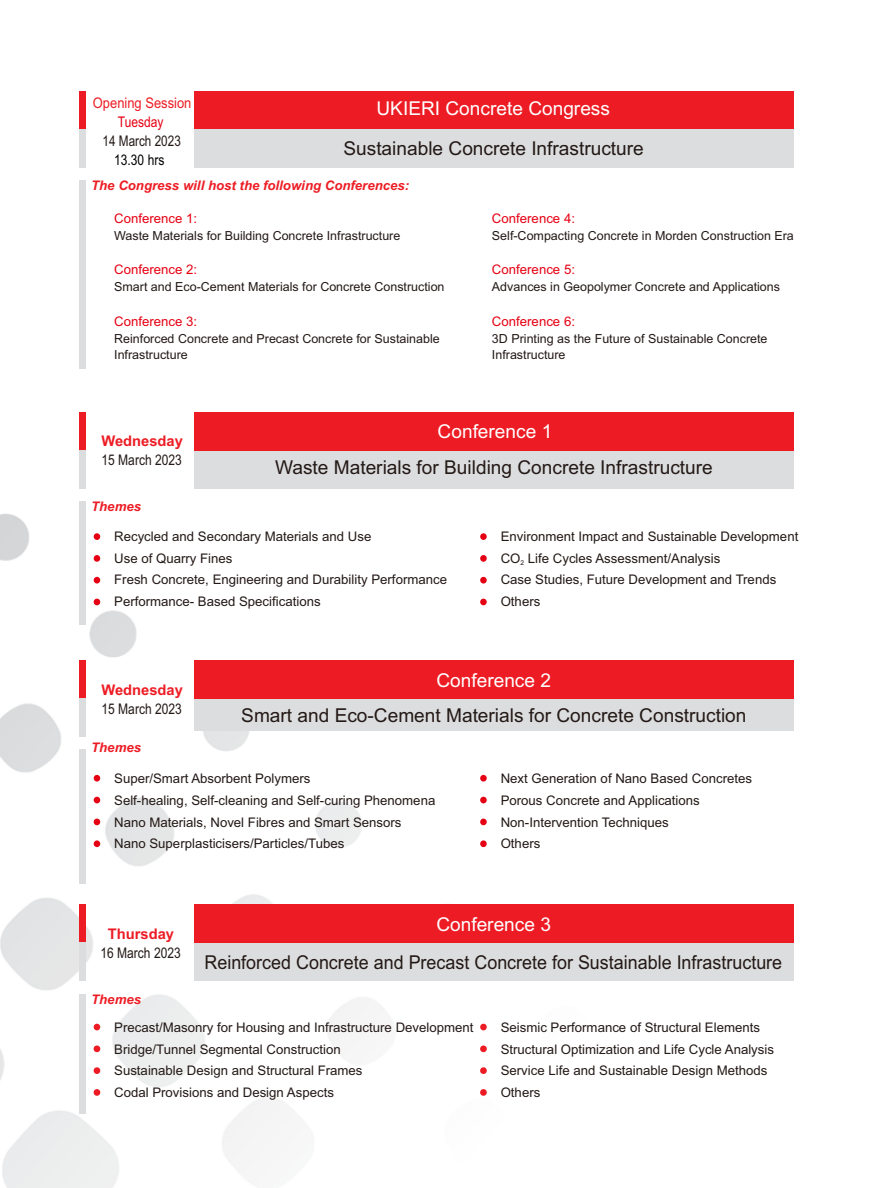
<style>
.page{position:relative;width:884px;height:1188px;background:#fff}
.page>*{position:absolute;margin:0;border:0;box-sizing:border-box;transform-origin:0 0}
.t1{font:19.05px "Arial";color:#231916}
.t2{font:19.05px "Arial";color:#231916;scale:.94 1}
.t3{font:19.05px "Arial";color:#fff}
.t4{font:14.7px "Arial Narrow";color:#231916}
.t5{font:700 14.7px "Arial";color:#ed1c24}
.t6{font:14.7px "Arial";color:#ed1c24;scale:.88 1}
.t7{font:14.7px "Arial Narrow";color:#000}
.t8{font:14.7px "Arial Narrow";color:#e60013}
.t9{font:13.2px/21.9px "Arial";color:#231916}
.t10{font:13.2px "Arial";color:#e60013}
.t11{font:italic 700 13.2px "Arial";color:#ed1c24}
.t12{font:12.45px/16.8px "Arial";color:#231916}
</style>
<div class="page">
<img style="left:0;top:91px;width:794px;height:1097px">
<div style="left:79px;top:501px;width:7px;height:124px;background:#dcddde"></div>
<div style="left:194px;top:91px;width:599px;height:38px;background:#ed1c24"></div>
<div style="left:194px;top:129px;width:599px;height:38px;background:#dcddde"></div>
<div style="left:79px;top:91px;width:7px;height:38px;background:#ed1c24"></div>
<div style="left:79px;top:129px;width:7px;height:38px;background:#dcddde"></div>
<div style="left:79px;top:181px;width:7px;height:188px;background:#dcddde"></div>
<div style="left:194px;top:450px;width:599px;height:38px;background:#dcddde"></div>
<div style="left:194px;top:412px;width:599px;height:38px;background:#ed1c24"></div>
<div style="left:79px;top:412px;width:7px;height:38px;background:#ed1c24"></div>
<div style="left:79px;top:450px;width:7px;height:38px;background:#dcddde"></div>
<div style="left:94px;top:533px;width:6px;height:7px;background:#e60013;border-radius:50%"></div>
<div style="left:94px;top:555px;width:6px;height:7px;background:#e60013;border-radius:50%"></div>
<div style="left:94px;top:577px;width:6px;height:7px;background:#e60013;border-radius:50%"></div>
<svg style="left:94px;top:599px;width:6px;height:6px"></svg>
<div style="left:480px;top:533px;width:6px;height:7px;background:#e60013;border-radius:50%"></div>
<div style="left:480px;top:555px;width:6px;height:7px;background:#e60013;border-radius:50%"></div>
<div style="left:480px;top:577px;width:6px;height:7px;background:#e60013;border-radius:50%"></div>
<svg style="left:480px;top:599px;width:6px;height:6px"></svg>
<div style="left:194px;top:699px;width:599px;height:32px;background:#dcddde"></div>
<div style="left:79px;top:750px;width:7px;height:134px;background:#dcddde"></div>
<div style="left:194px;top:661px;width:599px;height:38px;background:#ed1c24"></div>
<div style="left:79px;top:661px;width:7px;height:38px;background:#ed1c24"></div>
<div style="left:79px;top:699px;width:7px;height:38px;background:#dcddde"></div>
<div style="left:94px;top:775px;width:6px;height:7px;background:#e60013;border-radius:50%"></div>
<svg style="left:94px;top:797px;width:6px;height:6px"></svg>
<svg style="left:94px;top:819px;width:6px;height:6px"></svg>
<div style="left:94px;top:840px;width:6px;height:7px;background:#e60013;border-radius:50%"></div>
<div style="left:480px;top:775px;width:6px;height:7px;background:#e60013;border-radius:50%"></div>
<svg style="left:480px;top:797px;width:6px;height:6px"></svg>
<svg style="left:480px;top:819px;width:6px;height:6px"></svg>
<div style="left:480px;top:840px;width:6px;height:7px;background:#e60013;border-radius:50%"></div>
<div style="left:194px;top:943px;width:599px;height:38px;background:#dcddde"></div>
<div style="left:194px;top:905px;width:599px;height:38px;background:#ed1c24"></div>
<div style="left:79px;top:994px;width:7px;height:120px;background:#dcddde"></div>
<div style="left:79px;top:905px;width:7px;height:38px;background:#ed1c24"></div>
<div style="left:79px;top:943px;width:7px;height:38px;background:#dcddde"></div>
<svg style="left:94px;top:1024px;width:6px;height:6px"></svg>
<svg style="left:94px;top:1046px;width:6px;height:6px"></svg>
<svg style="left:94px;top:1067px;width:6px;height:7px"></svg>
<svg style="left:94px;top:1089px;width:6px;height:7px"></svg>
<svg style="left:480px;top:1024px;width:6px;height:6px"></svg>
<svg style="left:480px;top:1046px;width:7px;height:6px"></svg>
<svg style="left:480px;top:1067px;width:7px;height:7px"></svg>
<svg style="left:480px;top:1089px;width:7px;height:7px"></svg>
<p class="t6" style="left:93px;top:97px;width:113px">Opening Session</p>
<h1 class="t3" style="left:376px;top:101px;width:235px">UKIERI Concrete Congress</h1>
<p class="t8" style="left:118px;top:116px;width:47px">Tuesday</p>
<p class="t7" style="left:114px;top:155px;width:52px">13.30 hrs</p>
<p class="t11" style="left:91px;top:181px;width:319px">The Congress will host the following Conferences:</p>
<p class="t4" style="left:102px;top:135px;width:80px">14 March 2023</p>
<h1 class="t1" style="left:343px;top:141px;width:302px">Sustainable Concrete Infrastructure</h1>
<p class="t10" style="left:114px;top:214px;width:85px">Conference 1:</p>
<p class="t12" style="left:114px;top:229px;width:288px">Waste Materials for Building Concrete Infrastructure</p>
<p class="t10" style="left:114px;top:265px;width:85px">Conference 2:</p>
<p class="t12" style="left:114px;top:280px;width:332px">Smart and Eco-Cement Materials for Concrete Construction</p>
<p class="t10" style="left:114px;top:316px;width:85px">Conference 3:</p>
<p class="t12" style="left:114px;top:331px;width:327px">Reinforced Concrete and Precast Concrete for Sustainable<br>Infrastructure</p>
<p class="t10" style="left:492px;top:214px;width:85px">Conference 4:</p>
<p class="t12" style="left:492px;top:229px;width:303px">Self-Compacting Concrete in Morden Construction Era</p>
<p class="t10" style="left:492px;top:265px;width:85px">Conference 5:</p>
<p class="t12" style="left:492px;top:280px;width:289px">Advances in Geopolymer Concrete and Applications</p>
<p class="t10" style="left:492px;top:316px;width:85px">Conference 6:</p>
<p class="t12" style="left:492px;top:331px;width:277px">3D Printing as the Future of Sustainable Concrete<br>Infrastructure</p>
<p class="t5" style="left:101px;top:435px;width:83px">Wednesday</p>
<p class="t4" style="left:101px;top:454px;width:82px">15 March 2023</p>
<p class="t11" style="left:91px;top:501px;width:51px">Themes</p>
<h1 class="t3" style="left:437px;top:424px;width:116px">Conference 1</h1>
<h1 class="t1" style="left:275px;top:460px;width:439px">Waste Materials for Building Concrete Infrastructure</h1>
<p class="t9" style="left:114px;top:526px;width:334px">Recycled and Secondary Materials and Use<br>Use of Quarry Fines<br>Fresh Concrete, Engineering and Durability Performance Performance- Based Specifications</p>
<p class="t9" style="left:500px;top:526px;width:299px">Environment Impact and Sustainable Development CO<sub>2</sub> Life Cycles Assessment/Analysis<br>Case Studies, Future Development and Trends Others</p>
<p class="t5" style="left:101px;top:684px;width:83px">Wednesday</p>
<p class="t4" style="left:101px;top:703px;width:82px">15 March 2023</p>
<p class="t11" style="left:91px;top:743px;width:51px">Themes</p>
<h1 class="t3" style="left:436px;top:673px;width:116px">Conference 2</h1>
<h1 class="t1" style="left:241px;top:708px;width:506px">Smart and Eco-Cement Materials for Concrete Construction</h1>
<p class="t9" style="left:114px;top:768px;width:323px">Super/Smart Absorbent Polymers<br>Self-healing, Self-cleaning and Self-curing Phenomena Nano Materials, Novel Fibres and Smart Sensors Nano Superplasticisers/Particles/Tubes</p>
<p class="t9" style="left:500px;top:768px;width:253px">Next Generation of Nano Based Concretes<br>Porous Concrete and Applications<br>Non-Intervention Techniques<br>Others</p>
<h1 class="t3" style="left:436px;top:917px;width:116px">Conference 3</h1>
<h1 class="t2" style="left:204px;top:955px;width:616px">Reinforced Concrete and Precast Concrete for Sustainable Infrastructure</h1>
<p class="t5" style="left:108px;top:928px;width:68px">Thursday</p>
<p class="t4" style="left:100px;top:947px;width:82px">16 March 2023</p>
<p class="t11" style="left:91px;top:994px;width:51px">Themes</p>
<p class="t9" style="left:114px;top:1017px;width:361px">Precast/Masonry for Housing and Infrastructure Development Bridge/Tunnel Segmental Construction<br>Sustainable Design and Structural Frames<br>Codal Provisions and Design Aspects</p>
<p class="t9" style="left:500px;top:1017px;width:275px">Seismic Performance of Structural Elements Structural Optimization and Life Cycle Analysis Service Life and Sustainable Design Methods Others</p>
</div>
